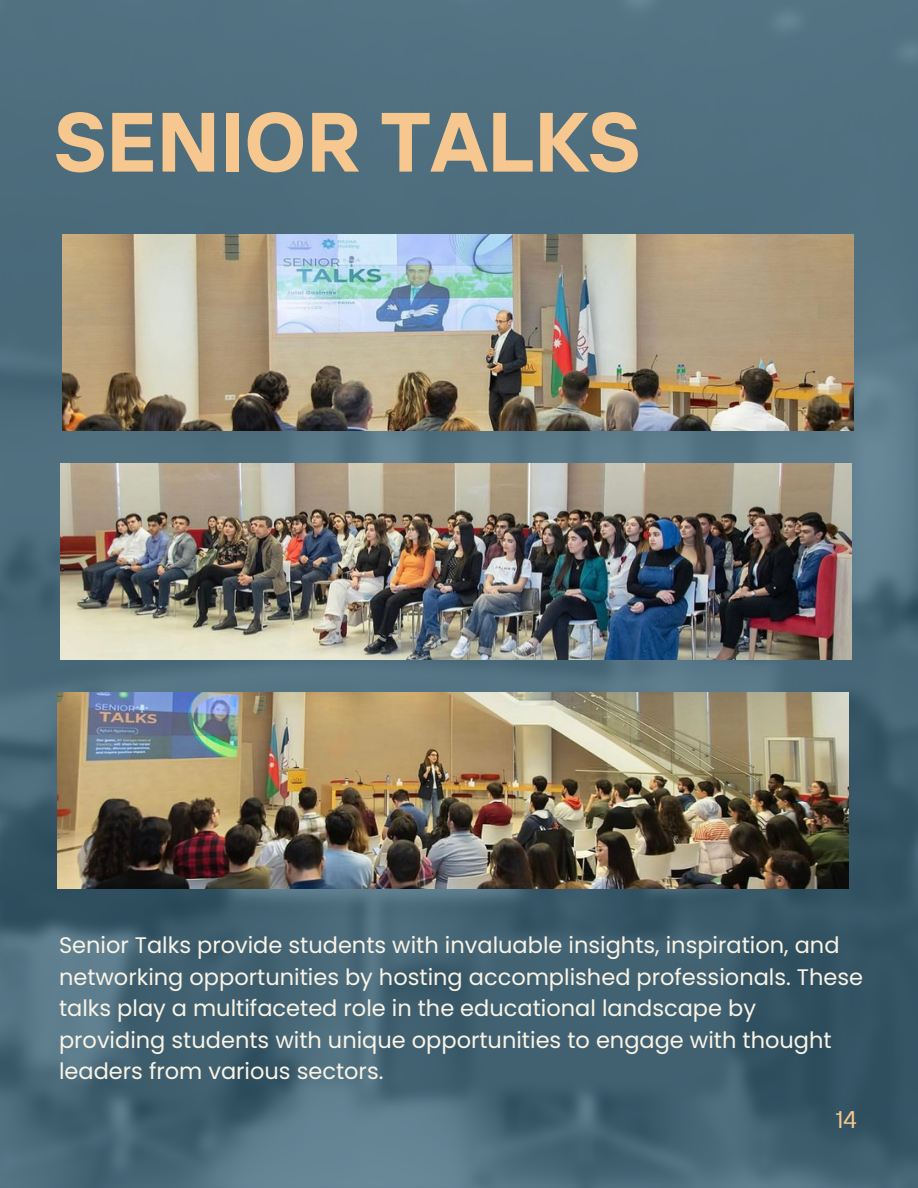
<style>
.page{position:relative;width:918px;height:1188px;background:#fff}
.page>*{position:absolute;margin:0;border:0;box-sizing:border-box;transform-origin:0 0}
.t1{font:700 83.85px "TT Interphases";color:#f6c78e}
.t2{font:24px "TT Interphases";color:#f6c78e}
.t3{font:22.5px/31.5px "Poppins";color:#faf4e6}
</style>
<div class="page">
<img style="left:0;top:0;width:918px;height:1188px">
<img style="left:63px;top:235px;width:791px;height:196px">
<img style="left:60px;top:464px;width:791px;height:195px">
<img style="left:58px;top:692px;width:791px;height:196px">
<p class="t1" style="left:54px;top:88px;width:588px">SENIOR TALKS</p>
<p class="t3" style="left:59px;top:930px;width:806px">Senior Talks provide students with invaluable insights, inspiration, and networking opportunities by hosting accomplished professionals. These</p>
<p class="t3" style="left:59px;top:993px;width:774px">talks play a multifaceted role in the educational landscape by providing students with unique opportunities to engage with thought leaders from various sectors.</p>
<p class="t2" style="left:836px;top:1104px;width:23px">14</p>
</div>
